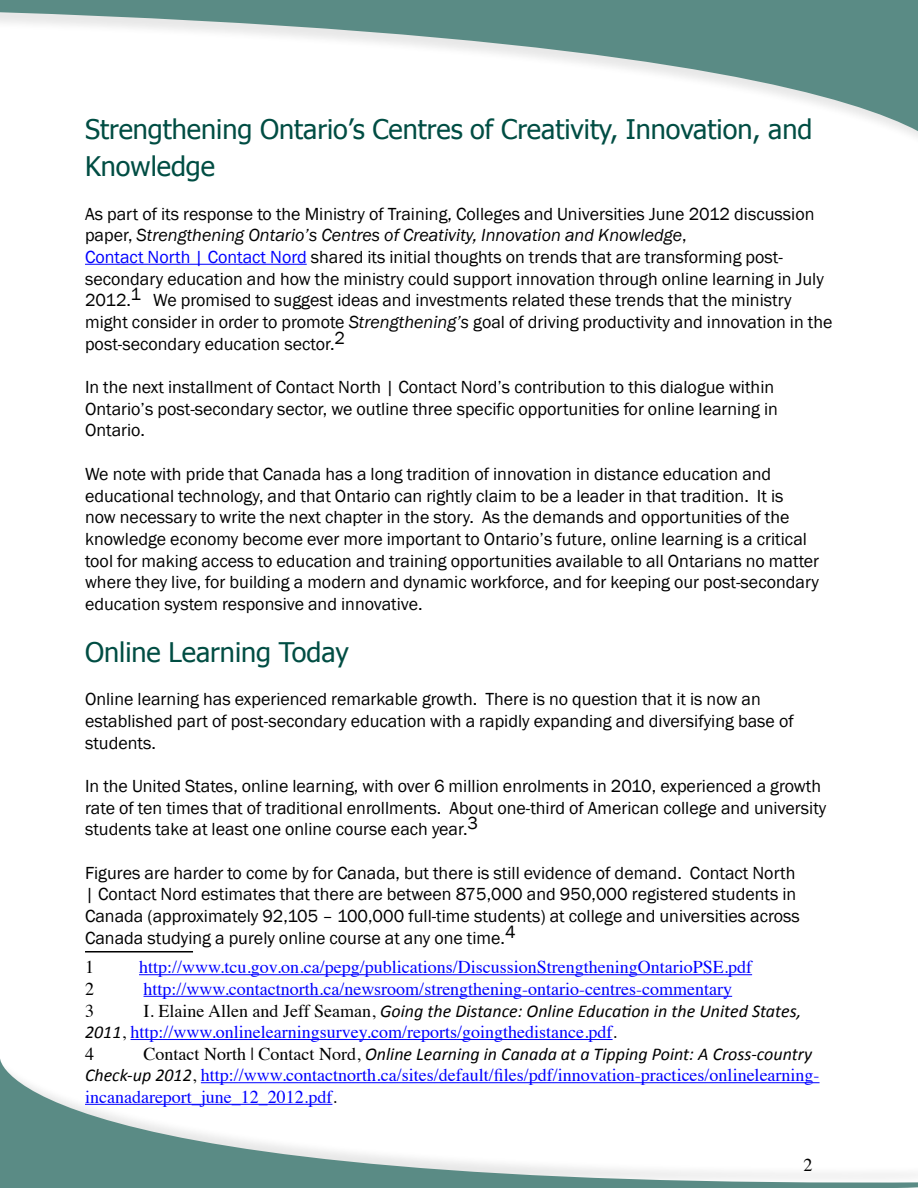
<style>
.page{position:relative;width:918px;height:1188px;background:#fff}
.page>*{position:absolute;margin:0;border:0;box-sizing:border-box;transform-origin:0 0}
.t1{font:27px/37.5px "Tahoma";color:#004d43}
.t2{font:18px/21.8px "Franklin Gothic";color:#000}
.t3{font:18px/21.6px "Times";color:#00f}
.t4{font:italic 18px "Calibri";color:#000}
.t5{font:18px "Times";color:#000}
.s1{font-style:italic}
.s2{color:#00f}
.s3{font-family:"Times";font-style:normal}
.s4{font-family:"Calibri";font-style:italic;color:#000}
.s5{color:#000}
</style>
<div class="page">
<svg style="left:0;top:0;width:918px;height:137px"></svg>
<svg style="left:0;top:1059px;width:918px;height:129px"></svg>
<hr style="left:85px;top:264px;width:222px;height:1px;background:#00f">
<hr style="left:85px;top:951px;width:108px;height:2px;background:#000">
<hr style="left:139px;top:974px;width:613px;height:1px;background:#00f">
<hr style="left:144px;top:996px;width:588px;height:1px;background:#00f">
<hr style="left:131px;top:1039px;width:482px;height:1px;background:#00f">
<hr style="left:201px;top:1082px;width:619px;height:1px;background:#00f">
<hr style="left:85px;top:1104px;width:247px;height:1px;background:#00f">
<h1 class="t1" style="left:85px;top:109px;width:729px">Strengthening Ontario’s Centres of Creativity, Innovation, and<br>Knowledge</h1>
<p class="t2" style="left:85px;top:203px;width:749px">As part of its response to the Ministry of Training, Colleges and Universities June 2012 discussion paper, <span class="s1">Strengthening Ontario’s Centres of Creativity, Innovation and Knowledge</span>,<br><span class="s2">Contact North | Contact Nord</span> shared its initial thoughts on trends that are transforming post&shy;secondary education and how the ministry could support innovation through online learning in July 2012.1 We promised to suggest ideas and investments related these trends that the ministry might consider in order to promote <span class="s1">Strengthening’s</span> goal of driving productivity and innovation in the post-secondary education sector.2</p>
<p class="t2" style="left:85px;top:377px;width:694px">In the next installment of Contact North | Contact Nord’s contribution to this dialogue within<br>Ontario’s post-secondary sector, we outline three specific opportunities for online learning in<br>Ontario.</p>
<p class="t2" style="left:85px;top:463px;width:736px">We note with pride that Canada has a long tradition of innovation in distance education and educational technology, and that Ontario can rightly claim to be a leader in that tradition. It is<br>now necessary to write the next chapter in the story. As the demands and opportunities of the knowledge economy become ever more important to Ontario’s future, online learning is a critical tool for making access to education and training opportunities available to all Ontarians no matter where they live, for building a modern and dynamic workforce, and for keeping our post-secondary education system responsive and innovative.</p>
<h1 class="t1" style="left:85px;top:632px;width:265px">Online Learning Today</h1>
<p class="t2" style="left:85px;top:689px;width:710px">Online learning has experienced remarkable growth. There is no question that it is now an established part of post-secondary education with a rapidly expanding and diversifying base of students.</p>
<p class="t2" style="left:85px;top:776px;width:743px">In the United States, online learning, with over 6 million enrolments in 2010, experienced a growth rate of ten times that of traditional enrollments. About one-third of American college and university students take at least one online course each year.3</p>
<p class="t2" style="left:85px;top:862px;width:716px">Figures are harder to come by for Canada, but there is still evidence of demand. Contact North | Contact Nord estimates that there are between 875,000 and 950,000 registered students in Canada (approximately 92,105 – 100,000 full-time students) at college and universities across Canada studying a purely online course at any one time.4</p>
<p class="t5" style="left:85px;top:950px;width:10px">1</p>
<p class="t3" style="left:139px;top:955px;width:615px">http://www.tcu.gov.on.ca/pepg/publications/DiscussionStrengtheningOntarioPSE.pdf</p>
<p class="t5" style="left:85px;top:972px;width:10px">2</p>
<p class="t3" style="left:144px;top:977px;width:590px">http://www.contactnorth.ca/newsroom/strengthening-ontario-centres-commentary</p>
<p class="t5" style="left:85px;top:994px;width:10px">3</p>
<p class="t4" style="left:144px;top:998px;width:659px"><span class="s3">I. Elaine Allen and Jeff Seaman,</span> Going the Distance: Online Education in the United States,</p>
<p class="t3" style="left:85px;top:1020px;width:534px"><span class="s4">2011</span><span class="s5">,</span> http://www.onlinelearningsurvey.com/reports/goingthedistance.pdf<span class="s5">.<br>4</span></p>
<p class="t4" style="left:144px;top:1042px;width:670px"><span class="s3">Contact North | Contact Nord,</span> Online Learning in Canada at a Tipping Point: A Cross-country</p>
<p class="t3" style="left:85px;top:1063px;width:736px"><span class="s4">Check-up 2012</span><span class="s5">,</span> http://www.contactnorth.ca/sites/default/files/pdf/innovation-practices/onlinelearning&shy;incanadareport_june_12_2012.pdf<span class="s5">.</span></p>
<p class="t5" style="left:803px;top:1148px;width:10px">2</p>
</div>
